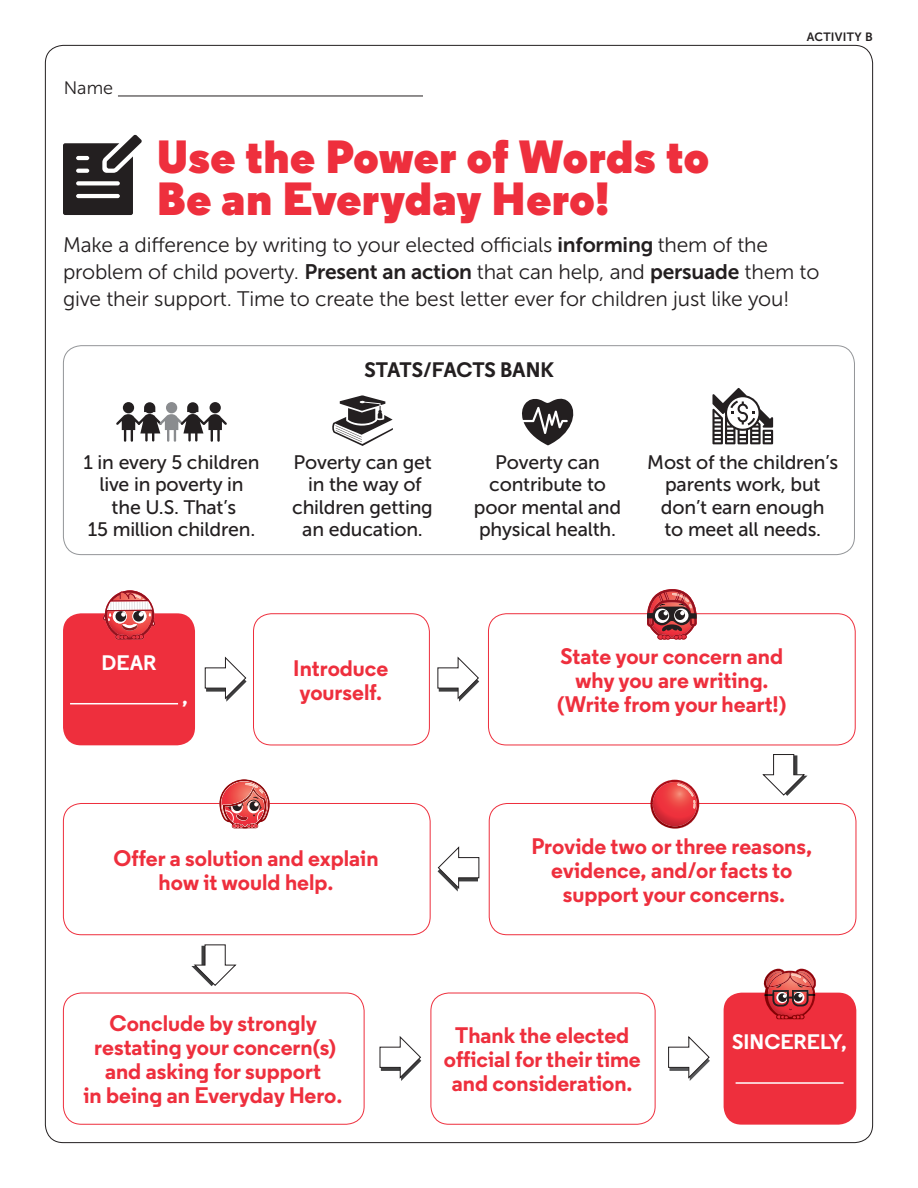
<style>
.page{position:relative;width:918px;height:1188px;background:#fff}
.page>*{position:absolute;margin:0;border:0;box-sizing:border-box;transform-origin:0 0}
.t1{font:900 46.5px/42px "Regular";letter-spacing:.005em;color:#ee2f3d}
.t2{font:700 22.5px/24px "Regular";color:#ee2f3d;text-align:center}
.t3{font:21px/27px "Museo Sans 300";letter-spacing:-.01em;color:#231f20}
.t4{font:700 21px "Regular";color:#fff}
.t5{font:700 21px "Regular";color:#231f20}
.t6{font:19.5px/22.5px "Museo Sans 500";letter-spacing:-.01em;color:#231f20;text-align:center}
.t7{font:18px "Museo Sans 300";color:#231f20}
.t8{font:12px "Museo Sans 700";letter-spacing:.02em;color:#231f20}
.s1{font-family:"Museo Sans 700"}
</style>
<div class="page">
<div style="left:63px;top:345px;width:792px;height:210px;border:1px solid #939598;border-radius:18px"></div>
<hr style="left:118px;top:96px;width:305px;height:1px;background:#231f20">
<svg style="left:63px;top:135px;width:79px;height:80px"></svg>
<svg style="left:379px;top:1036px;width:42px;height:45px"></svg>
<svg style="left:437px;top:657px;width:42px;height:45px"></svg>
<svg style="left:205px;top:657px;width:42px;height:45px"></svg>
<svg style="left:668px;top:1036px;width:42px;height:45px"></svg>
<div style="left:431px;top:993px;width:224px;height:132px;border:1px solid #ee2f3d;border-radius:18px"></div>
<svg style="left:762px;top:754px;width:46px;height:42px"></svg>
<div style="left:63px;top:613px;width:132px;height:132px;background:#ee2f3d;border-radius:18px"></div>
<hr style="left:70px;top:703px;width:108px;height:1px;background:#fff">
<div style="left:63px;top:803px;width:368px;height:132px;border:1px solid #ee2f3d;border-radius:18px"></div>
<div style="left:63px;top:993px;width:301px;height:132px;border:1px solid #ee2f3d;border-radius:18px"></div>
<svg style="left:437px;top:846px;width:43px;height:46px"></svg>
<div style="left:724px;top:993px;width:132px;height:132px;background:#ee2f3d;border-radius:18px"></div>
<hr style="left:736px;top:1082px;width:108px;height:2px;background:#fff">
<svg style="left:191px;top:944px;width:45px;height:42px"></svg>
<img style="left:219px;top:779px;width:30px;height:30px">
<svg style="left:220px;top:780px;width:50px;height:49px"></svg>
<svg style="left:103px;top:590px;width:52px;height:50px"></svg>
<svg style="left:763px;top:969px;width:53px;height:50px"></svg>
<div style="left:253px;top:613px;width:177px;height:132px;border:1px solid #ee2f3d;border-radius:18px"></div>
<div style="left:488px;top:613px;width:368px;height:132px;border:1px solid #ee2f3d;border-radius:18px"></div>
<div style="left:489px;top:803px;width:367px;height:132px;border:1px solid #ee2f3d;border-radius:18px"></div>
<img style="left:651px;top:780px;width:48px;height:49px">
<svg style="left:647px;top:589px;width:50px;height:51px"></svg>
<svg style="left:332px;top:395px;width:61px;height:51px"></svg>
<svg style="left:116px;top:402px;width:111px;height:40px"></svg>
<svg style="left:522px;top:398px;width:52px;height:47px"></svg>
<svg style="left:712px;top:388px;width:61px;height:56px"></svg>
<p class="t7" style="left:64px;top:78px;width:51px">Name</p>
<h1 class="t1" style="left:157px;top:136px;width:554px">Use the Power of Words to<br>Be an Everyday Hero!</h1>
<p class="t8" style="left:807px;top:30px;width:68px">ACTIVITY B</p>
<p class="t3" style="left:63px;top:231px;width:758px">Make a difference by writing to your elected officials <span class="s1">informing</span> them of the problem of child poverty. <span class="s1">Present an action</span> that can help, and <span class="s1">persuade</span> them to give their support. Time to create the best letter ever for children just like you!</p>
<p class="t5" style="left:364px;top:356px;width:191px">STATS/FACTS BANK</p>
<p class="t6" style="left:83px;top:451px;width:178px">1 in every 5 children live in poverty in the U.S. That’s<br>15 million children.</p>
<p class="t6" style="left:474px;top:451px;width:149px">Poverty can contribute to poor mental and physical health.</p>
<p class="t6" style="left:647px;top:451px;width:192px">Most of the children’s parents work, but don’t earn enough<br>to meet all needs.</p>
<p class="t6" style="left:292px;top:451px;width:142px">Poverty can get in the way of children getting an education.</p>
<p class="t4" style="left:102px;top:649px;width:56px">DEAR</p>
<p class="t4" style="left:182px;top:683px;width:7px">,</p>
<p class="t2" style="left:293px;top:656px;width:97px;text-align:left">Introduce yourself.</p>
<p class="t2" style="left:114px;top:845px;width:267px">Offer a solution and explain how it would help.</p>
<p class="t2" style="left:84px;top:1011px;width:261px">Conclude by strongly restating your concern(s) and asking for support<br>in being an Everyday Hero.</p>
<p class="t2" style="left:557px;top:644px;width:231px">State your concern and why you are writing. (Write from your heart!)</p>
<p class="t2" style="left:531px;top:833px;width:282px">Provide two or three reasons, evidence, and/or facts to support your concerns.</p>
<p class="t2" style="left:444px;top:1023px;width:198px">Thank the elected official for their time and consideration.</p>
<p class="t4" style="left:732px;top:1028px;width:116px">SINCERELY,</p>
</div>
